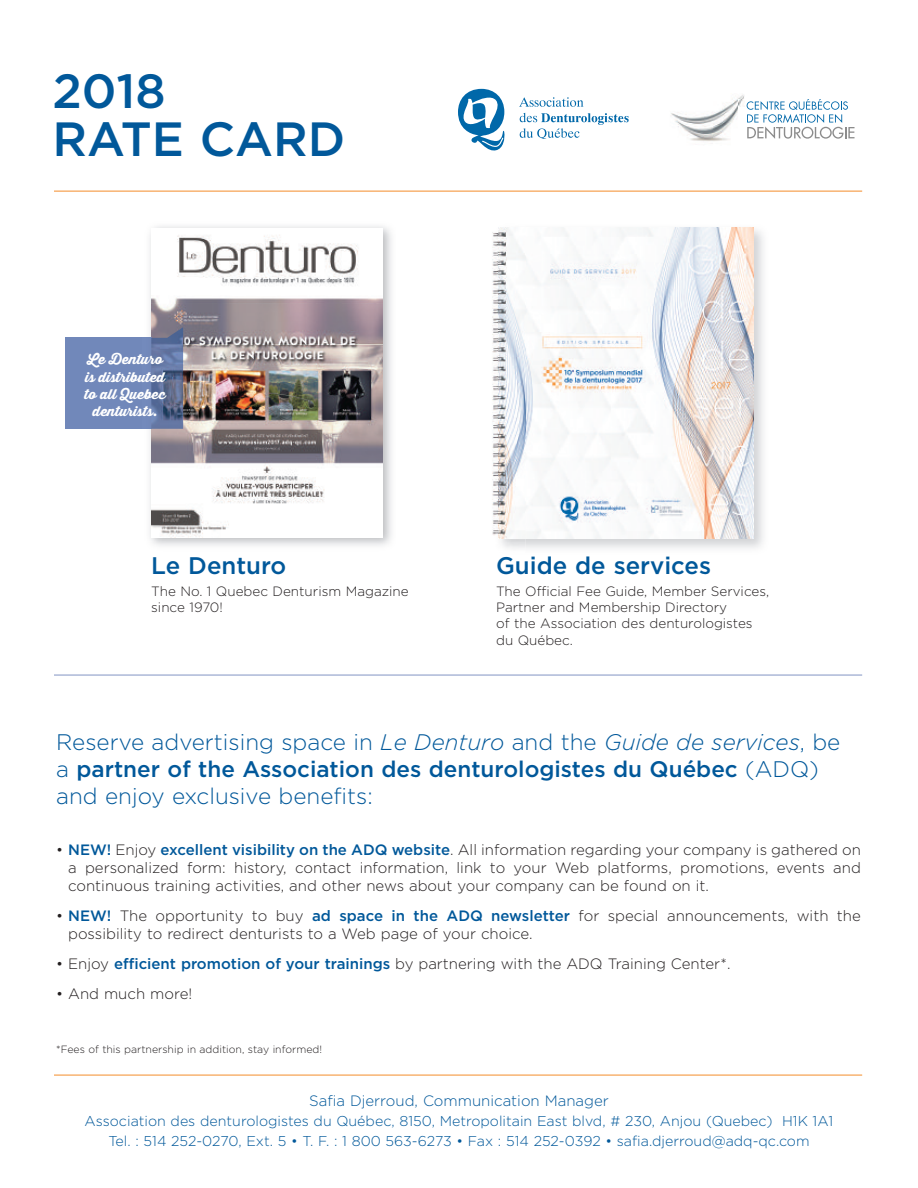
<style>
.page{position:relative;width:918px;height:1188px;background:#fff}
.page>*{position:absolute;margin:0;border:0;box-sizing:border-box;transform-origin:0 0}
.t1{font:500 48px/48px "Gotham";color:#01589a}
.t2{font:500 24px "Gotham";color:#01589a}
.t3{font:300 22.5px/27px "Gotham";color:#01589a}
.t4{font:300 15px/18px "Gotham";color:#231f20;text-align:justify}
.t5{font:300 15px "Gotham";color:#01589a}
.t6{font:300 14.25px/20px "Gotham";color:#01589a;text-align:center}
.t7{font:300 13.5px/16.2px "Gotham";color:#231f20}
.t8{font:13.5px/17.4px "Thirsty Script Extrabold Demo";color:#fff;text-align:center}
.t9{font:300 10.5px "Gotham";color:#231f20}
.s1{font-style:italic}
.s2{font-weight:500}
.s3{font-weight:500;color:#01589a}
</style>
<div class="page">
<img style="left:151px;top:234px;width:232px;height:303px">
<img style="left:525px;top:227px;width:238px;height:321px">
<img style="left:525px;top:228px;width:228px;height:311px">
<img style="left:492px;top:227px;width:33px;height:321px">
<img style="left:498px;top:228px;width:27px;height:311px">
<svg style="left:519px;top:97px;width:64px;height:10px"></svg>
<svg style="left:520px;top:113px;width:109px;height:26px"></svg>
<svg style="left:458px;top:89px;width:47px;height:62px"></svg>
<svg style="left:747px;top:100px;width:108px;height:39px"></svg>
<hr style="left:54px;top:191px;width:808px;height:1px;background:#f48d2b">
<hr style="left:54px;top:1075px;width:808px;height:1px;background:#f48d2b">
<hr style="left:54px;top:675px;width:808px;height:1px;background:#8295c3">
<img style="left:671px;top:94px;width:73px;height:47px">
<img style="left:739px;top:100px;width:6px;height:41px">
<div style="left:65px;top:338px;width:77px;height:91px;background:#7188ba"></div>
<img style="left:151px;top:327px;width:32px;height:102px">
<h1 class="t1" style="left:52px;top:68px;width:294px">2018<br>RATE CARD</h1>
<p class="t8" style="left:85px;top:351px;width:83px">Le Denturo is distributed to all Quebec denturists.</p>
<h2 class="t2" style="left:151px;top:552px;width:137px">Le Denturo</h2>
<p class="t7" style="left:151px;top:583px;width:259px">The No. 1 Quebec Denturism Magazine since 1970!</p>
<h2 class="t2" style="left:496px;top:552px;width:216px">Guide de services</h2>
<p class="t7" style="left:496px;top:583px;width:275px">The Official Fee Guide, Member Services,<br>Partner and Membership Directory<br>of the Association des denturologistes du Québec.</p>
<h3 class="t3" style="left:56px;top:729px;width:786px">Reserve advertising space in <span class="s1">Le Denturo</span> and the <span class="s1">Guide de services</span>, be a <span class="s2">partner of the Association des denturologistes du Québec</span> (ADQ) and enjoy exclusive benefits:</h3>
<p class="t4" style="left:68px;top:841px;width:794px;text-indent:-12px">• <span class="s3">NEW!</span> Enjoy <span class="s3">excellent visibility on the ADQ website</span>. All information regarding your company is gathered on a personalized form: history, contact information, link to your Web platforms, promotions, events and continuous training activities, and other news about your company can be found on it.</p>
<p class="t4" style="left:68px;top:907px;width:794px;text-indent:-12px">• <span class="s3">NEW!</span> The opportunity to buy <span class="s3">ad space in the ADQ newsletter</span> for special announcements, with the possibility to redirect denturists to a Web page of your choice.</p>
<p class="t4" style="left:56px;top:955px;width:676px">• Enjoy <span class="s3">efficient promotion of your trainings</span> by partnering with the ADQ Training Center*.</p>
<p class="t4" style="left:56px;top:985px;width:138px">• And much more!</p>
<p class="t9" style="left:56px;top:1043px;width:267px">*Fees of this partnership in addition, stay informed!</p>
<p class="t5" style="left:309px;top:1092px;width:301px">Safia Djerroud, Communication Manager</p>
<p class="t6" style="left:85px;top:1111px;width:750px">Association des denturologistes du Québec, 8150, Metropolitain East blvd, # 230, Anjou (Quebec) H1K 1A1<br>Tel. : 514 252-0270, Ext. 5 • T. F. : 1 800 563-6273 • Fax : 514 252-0392 • safia.djerroud@adq-qc.com</p>
</div>
